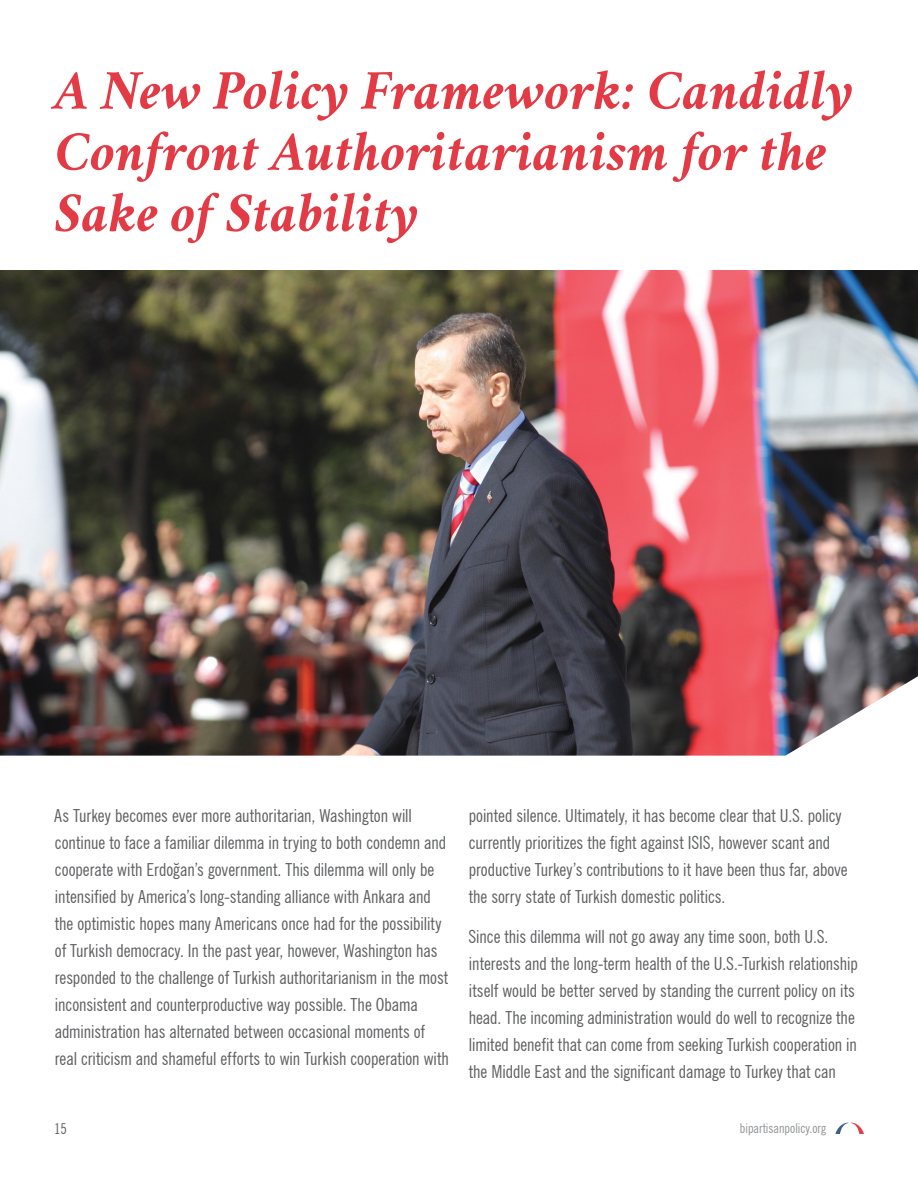
<style>
.page{position:relative;width:918px;height:1188px;background:#fff}
.page>*{position:absolute;margin:0;border:0;box-sizing:border-box;transform-origin:0 0}
.t1{font:italic 700 51px/61.2px "Crimson Text";color:#e33b45}
.t2{font:condensed 18px/27px "News Gothic BT";color:#5f6062}
.t3{font:condensed 15px "News Gothic BT";color:#5f6062}
.t4{font:condensed 13.5px "News Gothic BT";color:#939598}
</style>
<div class="page">
<svg style="left:835px;top:1123px;width:29px;height:11px"></svg>
<img style="left:0;top:270px;width:918px;height:486px">
<h1 class="t1" style="left:54px;top:61px;width:801px">A New Policy Framework: Candidly<br>Confront Authoritarianism for the<br>Sake of Stability</h1>
<p class="t2" style="left:54px;top:802px;width:396px">As Turkey becomes ever more authoritarian, Washington will continue to face a familiar dilemma in trying to both condemn and cooperate with Erdoğan’s government. This dilemma will only be intensified by America’s long-standing alliance with Ankara and the optimistic hopes many Americans once had for the possibility of Turkish democracy. In the past year, however, Washington has responded to the challenge of Turkish authoritarianism in the most inconsistent and counterproductive way possible. The Obama administration has alternated between occasional moments of real criticism and shameful efforts to win Turkish cooperation with</p>
<p class="t2" style="left:469px;top:802px;width:381px">pointed silence. Ultimately, it has become clear that U.S. policy currently prioritizes the fight against ISIS, however scant and productive Turkey’s contributions to it have been thus far, above the sorry state of Turkish domestic politics.</p>
<p class="t2" style="left:469px;top:923px;width:391px">Since this dilemma will not go away any time soon, both U.S. interests and the long-term health of the U.S.-Turkish relationship itself would be better served by standing the current policy on its head. The incoming administration would do well to recognize the limited benefit that can come from seeking Turkish cooperation in the Middle East and the significant damage to Turkey that can</p>
<p class="t3" style="left:54px;top:1120px;width:14px">15</p>
<p class="t4" style="left:740px;top:1120px;width:88px">bipartisanpolicy.org</p>
</div>
